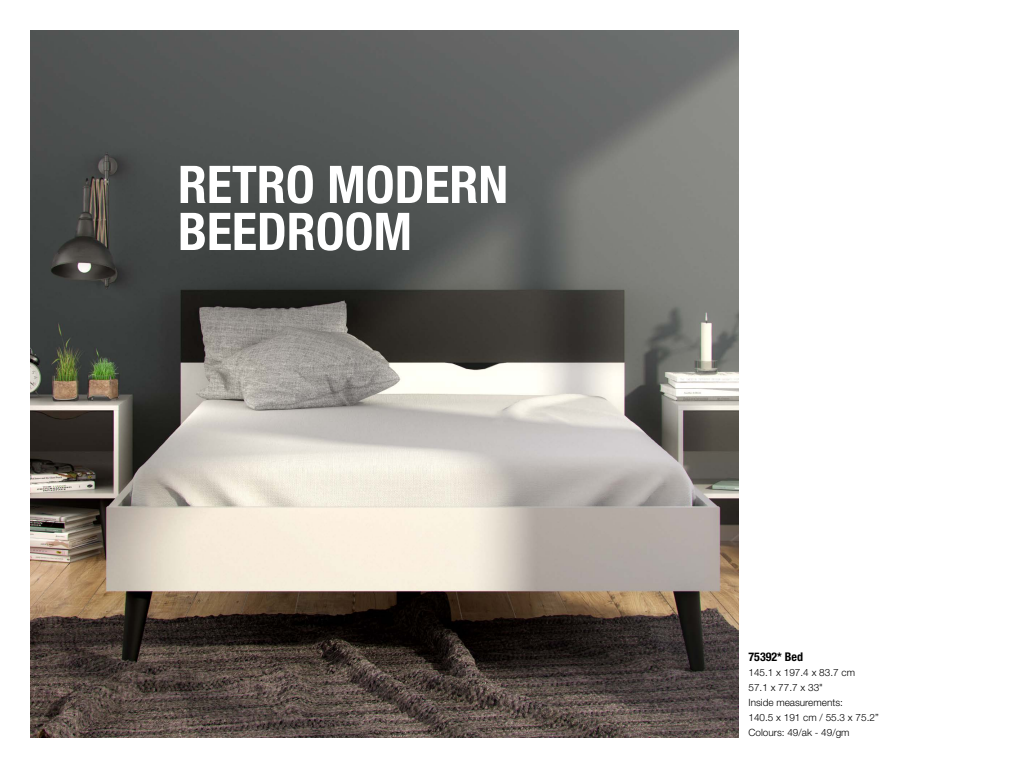
<style>
.page{position:relative;width:1024px;height:768px;background:#fff}
.page>*{position:absolute;margin:0;border:0;box-sizing:border-box;transform-origin:0 0}
.t1{font:700 condensed 52px/47px "Helvetica Neue LT Std";color:#fff}
.t2{font:700 condensed 12px "Helvetica Neue LT Std";color:#000}
.t3{font:300 10px/15px "Helvetica Neue LT Std";color:#000}
</style>
<div class="page">
<img style="left:30px;top:30px;width:708px;height:708px">
<h1 class="t1" style="left:178px;top:160px;width:332px">RETRO MODERN<br>BEEDROOM</h1>
<p class="t2" style="left:748px;top:649px;width:56px">75392* Bed</p>
<p class="t3" style="left:748px;top:664px;width:132px">145.1 x 197.4 x 83.7 cm<br>57.1 x 77.7 x 33"<br>Inside measurements:<br>140.5 x 191 cm / 55.3 x 75.2”<br>Colours: 49/ak - 49/gm</p>
</div>
